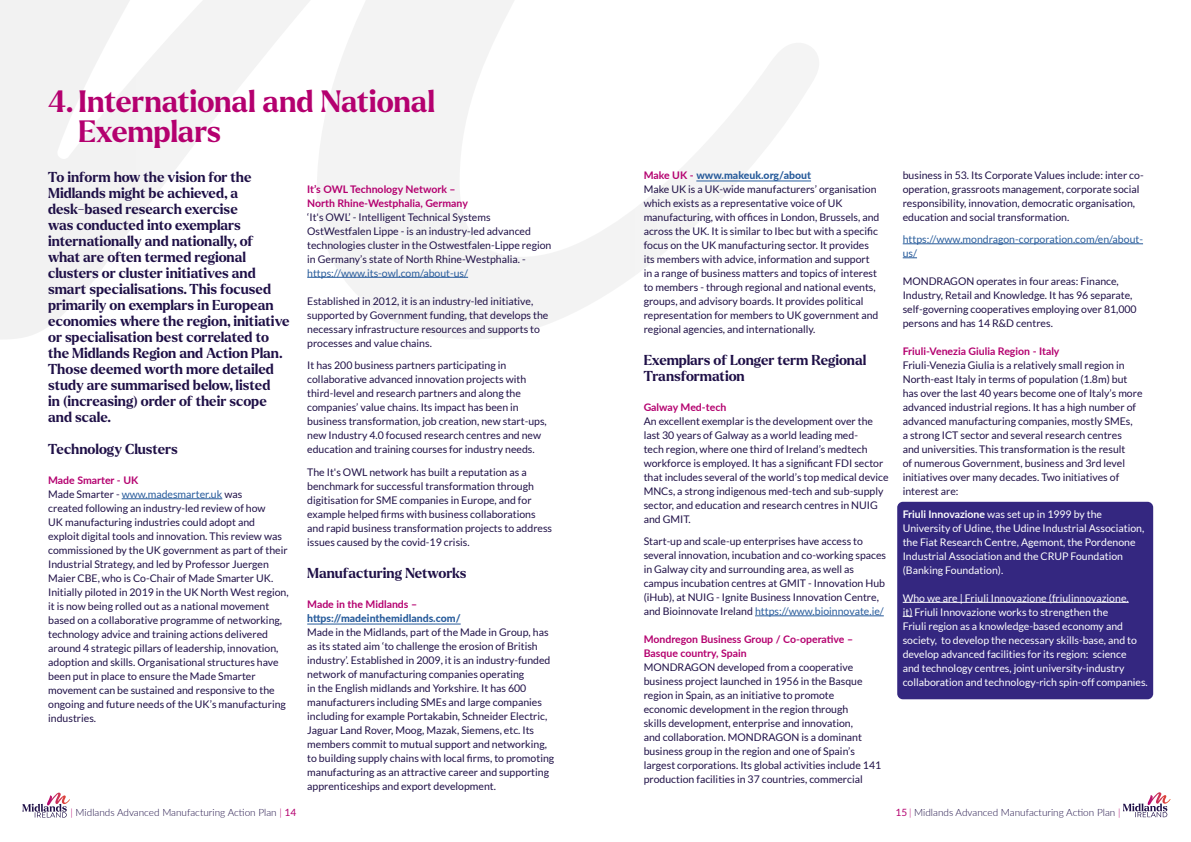
<style>
.page{position:relative;width:1191px;height:842px;background:#fff}
.page>*{position:absolute;margin:0;border:0;box-sizing:border-box;transform-origin:0 0}
.t1{font:700 30px/30px "Larken";letter-spacing:-.005em;color:#b4006f}
.t2{font:700 14px/16px "Larken";color:#1f1047}
.t3{font:10.5px/14px "Lato";color:#1f1047}
.t4{font:10.5px/14px "Lato";color:#fff}
.t5{font:700 10.5px/14px "Lato";color:#b4006f}
.t6{font:10.5px/14px "Lato";color:#275b9b}
.t7{font:800 10.5px "Lato";color:#275b9b}
.t8{font:300 10px "Lato";color:#1f1047}
.s1{font-weight:700;color:#b4006f}
.s2{color:#275b9b}
.s3{font-weight:800;color:#275b9b}
.s4{font-weight:700}
.s5{color:#b4006f}
.s6{font-weight:400;color:#b4006f}
</style>
<div class="page">
<div style="left:897px;top:502px;width:256px;height:197px;background:#342780;border-radius:6px"></div>
<svg style="left:0;top:0;width:819px;height:339px"></svg>
<hr style="left:122px;top:498px;width:100px;height:1px;background:#275b9b">
<hr style="left:307px;top:277px;width:161px;height:1px;background:#275b9b">
<hr style="left:307px;top:624px;width:154px;height:1px;background:#275b9b">
<hr style="left:696px;top:181px;width:115px;height:1px;background:#275b9b">
<hr style="left:755px;top:615px;width:128px;height:1px;background:#275b9b">
<hr style="left:902px;top:243px;width:241px;height:1px;background:#275b9b">
<svg style="left:902px;top:257px;width:15px;height:1px"></svg>
<hr style="left:902px;top:602px;width:226px;height:1px;background:#fff">
<svg style="left:22px;top:793px;width:48px;height:25px"></svg>
<svg style="left:1123px;top:792px;width:47px;height:25px"></svg>
<h1 class="t1" style="left:78px;top:87px;width:358px;text-indent:-30px">4. International and National<br>Exemplars</h1>
<p class="t2" style="left:48px;top:169px;width:243px">To inform how the vision for the<br>Midlands might be achieved, a desk-based research exercise<br>was conducted into exemplars internationally and nationally, of<br>what are often termed regional clusters or cluster initiatives and smart specialisations. This focused primarily on exemplars in European economies where the region, initiative or specialisation best correlated to the Midlands Region and Action Plan.<br>Those deemed worth more detailed study are summarised below, listed<br>in (increasing) order of their scope and scale.</p>
<h2 class="t2" style="left:48px;top:441px;width:131px">Technology Clusters</h2>
<p class="t3" style="left:48px;top:473px;width:242px"><span class="s1">Made Smarter - UK<br></span>Made Smarter - <span class="s2">www.madesmarter.uk</span> was<br>created following an industry-led review of how<br>UK manufacturing industries could adopt and exploit digital tools and innovation. This review was commissioned by the UK government as part of their Industrial Strategy, and led by Professor Juergen Maier CBE, who is Co-Chair of Made Smarter UK.<br>Initially piloted in 2019 in the UK North West region, it is now being rolled out as a national movement based on a collaborative programme of networking, technology advice and training actions delivered around 4 strategic pillars of leadership, innovation, adoption and skills. Organisational structures have been put in place to ensure the Made Smarter movement can be sustained and responsive to the ongoing and future needs of the UK’s manufacturing industries.</p>
<p class="t5" style="left:307px;top:181px;width:162px">It’s OWL Technology Network –<br>North Rhine-Westphalia, Germany</p>
<p class="t3" style="left:307px;top:210px;width:246px">‘It's OWL’ - Intelligent Technical Systems OstWestfalen Lippe - is an industry-led advanced technologies cluster in the Ostwestfalen-Lippe region in Germany’s state of North Rhine-Westphalia. -</p>
<p class="t6" style="left:307px;top:266px;width:162px">https://www.its-owl.com/about-us/</p>
<p class="t3" style="left:307px;top:294px;width:243px">Established in 2012, it is an industry-led initiative, supported by Government funding, that develops the necessary infrastructure resources and supports to processes and value chains.</p>
<p class="t3" style="left:307px;top:358px;width:241px">It has 200 business partners participating in collaborative advanced innovation projects with third-level and research partners and along the companies’ value chains. Its impact has been in business transformation, job creation, new start-ups, new Industry 4.0 focused research centres and new education and training courses for industry needs.</p>
<p class="t3" style="left:307px;top:465px;width:246px">The It's OWL network has built a reputation as a benchmark for successful transformation through digitisation for SME companies in Europe, and for example helped firms with business collaborations and rapid business transformation projects to address issues caused by the covid-19 crisis.</p>
<h2 class="t2" style="left:307px;top:565px;width:161px">Manufacturing Networks</h2>
<p class="t5" style="left:307px;top:596px;width:111px">Made in the Midlands –</p>
<p class="t7" style="left:307px;top:610px;width:155px">https://madeinthemidlands.com/</p>
<p class="t3" style="left:307px;top:625px;width:248px">Made in the Midlands, part of the Made in Group, has as its stated aim ‘to challenge the erosion of British industry’. Established in 2009, it is an industry-funded network of manufacturing companies operating<br>in the English midlands and Yorkshire. It has 600 manufacturers including SMEs and large companies including for example Portakabin, Schneider Electric, Jaguar Land Rover, Moog, Mazak, Siemens, etc. Its members commit to mutual support and networking, to building supply chains with local firms, to promoting manufacturing as an attractive career and supporting apprenticeships and export development.</p>
<p class="t3" style="left:643px;top:168px;width:237px"><span class="s1">Make UK -</span> <span class="s3">www.makeuk.org/about<br></span>Make UK is a UK-wide manufacturers’ organisation which exists as a representative voice of UK manufacturing, with offices in London, Brussels, and across the UK. It is similar to Ibec but with a specific focus on the UK manufacturing sector. It provides its members with advice, information and support in a range of business matters and topics of interest to members - through regional and national events, groups, and advisory boards. It provides political representation for members to UK government and regional agencies, and internationally.</p>
<h2 class="t2" style="left:643px;top:352px;width:224px">Exemplars of Longer term Regional<br>Transformation</h2>
<p class="t5" style="left:643px;top:399px;width:84px">Galway Med-tech</p>
<p class="t3" style="left:643px;top:414px;width:246px">An excellent exemplar is the development over the last 30 years of Galway as a world leading med-<br>tech region, where one third of Ireland’s medtech workforce is employed. It has a significant FDI sector that includes several of the world’s top medical device MNCs, a strong indigenous med-tech and sub-supply sector, and education and research centres in NUIG and GMIT.</p>
<p class="t3" style="left:643px;top:534px;width:244px">Start-up and scale-up enterprises have access to several innovation, incubation and co-working spaces in Galway city and surrounding area, as well as campus incubation centres at GMIT - Innovation Hub (iHub), at NUIG - Ignite Business Innovation Centre, and Bioinnovate Ireland <span class="s2">https://www.bioinnovate.ie/</span></p>
<p class="t5" style="left:643px;top:632px;width:211px">Mondregon Business Group / Co-operative –<br>Basque country, Spain</p>
<p class="t3" style="left:643px;top:660px;width:239px">MONDRAGON developed from a cooperative business project launched in 1956 in the Basque region in Spain, as an initiative to promote economic development in the region through<br>skills development, enterprise and innovation,<br>and collaboration. MONDRAGON is a dominant business group in the region and one of Spain’s largest corporations. Its global activities include 141 production facilities in 37 countries, commercial</p>
<p class="t3" style="left:902px;top:168px;width:242px">business in 53. Its Corporate Values include: inter co&shy;operation, grassroots management, corporate social responsibility, innovation, democratic organisation, education and social transformation.</p>
<p class="t6" style="left:902px;top:232px;width:242px">https://www.mondragon-corporation.com/en/about&shy;us/</p>
<p class="t3" style="left:902px;top:274px;width:235px">MONDRAGON operates in four areas: Finance, Industry, Retail and Knowledge. It has 96 separate, self-governing cooperatives employing over 81,000 persons and has 14 R&amp;D centres.</p>
<p class="t5" style="left:902px;top:344px;width:158px">Friuli-Venezia Giulia Region - Italy</p>
<p class="t3" style="left:902px;top:358px;width:241px">Friuli-Venezia Giulia is a relatively small region in North-east Italy in terms of population (1.8m) but has over the last 40 years become one of Italy’s more advanced industrial regions. It has a high number of advanced manufacturing companies, mostly SMEs,<br>a strong ICT sector and several research centres<br>and universities. This transformation is the result<br>of numerous Government, business and 3rd level initiatives over many decades. Two initiatives of interest are:</p>
<p class="t4" style="left:902px;top:507px;width:243px"><span class="s4">Friuli Innovazione</span> was set up in 1999 by the University of Udine, the Udine Industrial Association, the Fiat Research Centre, Agemont, the Pordenone Industrial Association and the CRUP Foundation (Banking Foundation).</p>
<p class="t4" style="left:902px;top:591px;width:247px">Who we are | Friuli Innovazione (friulinnovazione.<br>it) Friuli Innovazione works to strengthen the<br>Friuli region as a knowledge-based economy and society, to develop the necessary skills-base, and to develop advanced facilities for its region: science<br>and technology centres, joint university-industry collaboration and technology-rich spin-off companies.</p>
<p class="t8" style="left:71px;top:806px;width:227px"><span class="s5">|</span> Midlands Advanced Manufacturing Action Plan <span class="s5">|</span> <span class="s6">14</span></p>
<p class="t8" style="left:895px;top:805px;width:226px"><span class="s6">15</span> <span class="s5">|</span> Midlands Advanced Manufacturing Action Plan <span class="s5">|</span></p>
</div>
